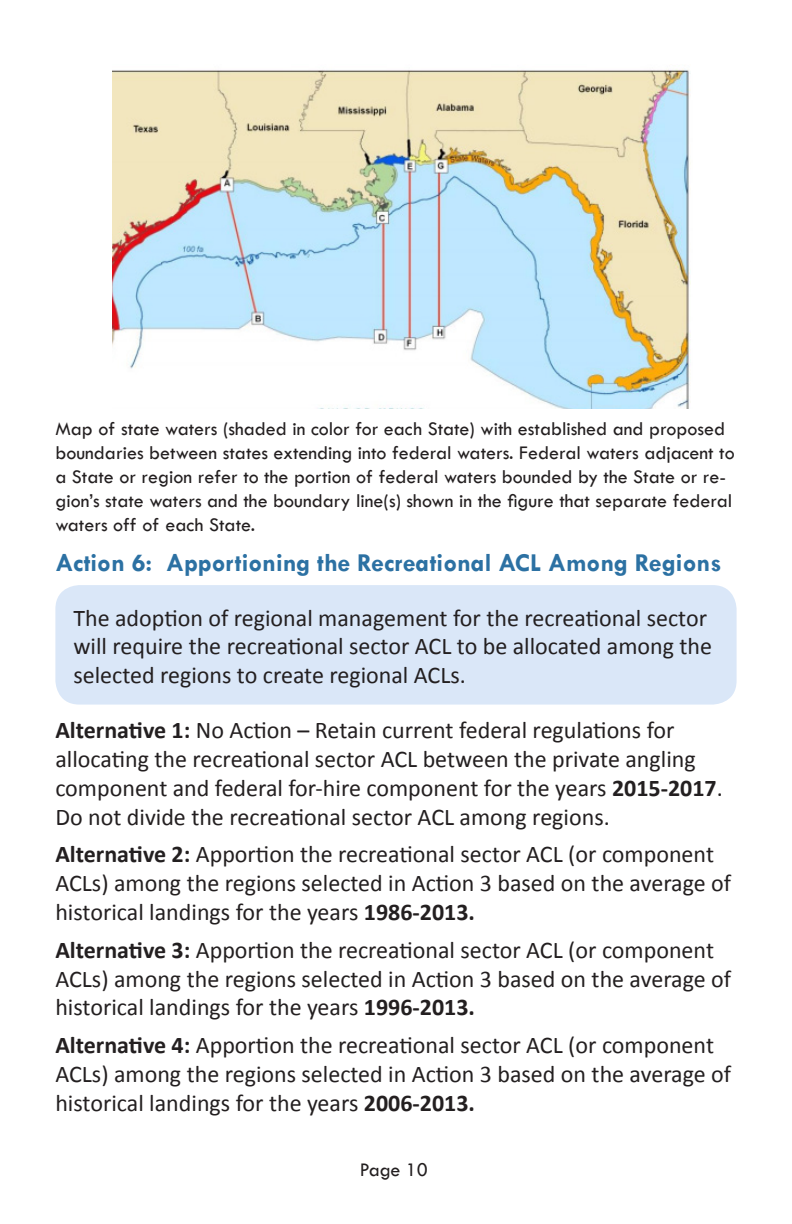
<style>
.page{position:relative;width:792px;height:1224px;background:#fff}
.page>*{position:absolute;margin:0;border:0;box-sizing:border-box;transform-origin:0 0}
.t1{font:700 26px "Tw Cen";color:#2c71a3}
.t2{font:24px/28.8px "Calibri";color:#231f20}
.t3{font:20px/24px "Tw Cen";color:#231f20}
.s1{font-weight:700}
</style>
<div class="page">
<div style="left:55px;top:585px;width:682px;height:120px;background:#dae7f8;border-radius:24px"></div>
<img style="left:112px;top:69px;width:579px;height:340px">
<p class="t3" style="left:55px;top:417px;width:681px">Map of state waters (shaded in color for each State) with established and proposed boundaries between states extending into federal waters. Federal waters adjacent to a State or region refer to the portion of federal waters bounded by the State or re&shy;gion’s state waters and the boundary line(s) shown in the figure that separate federal waters off of each State.</p>
<p class="t1" style="left:55px;top:547px;width:668px">Action 6: Apportioning the Recreational ACL Among Regions</p>
<p class="t2" style="left:73px;top:604px;width:640px">The adoption of regional management for the recreational sector will require the recreational sector ACL to be allocated among the selected regions to create regional ACLs.</p>
<p class="t2" style="left:55px;top:716px;width:669px"><span class="s1">Alternative 1:</span> No Action – Retain current federal regulations for allocating the recreational sector ACL between the private angling component and federal for-hire component for the years <span class="s1">2015-2017</span>.<br>Do not divide the recreational sector ACL among regions.</p>
<p class="t2" style="left:55px;top:840px;width:677px"><span class="s1">Alternative 2:</span> Apportion the recreational sector ACL (or component<br>ACLs) among the regions selected in Action 3 based on the average of historical landings for the years <span class="s1">1986-2013.</span></p>
<p class="t2" style="left:55px;top:936px;width:677px"><span class="s1">Alternative 3:</span> Apportion the recreational sector ACL (or component<br>ACLs) among the regions selected in Action 3 based on the average of historical landings for the years <span class="s1">1996-2013.</span></p>
<p class="t2" style="left:55px;top:1031px;width:677px"><span class="s1">Alternative 4:</span> Apportion the recreational sector ACL (or component<br>ACLs) among the regions selected in Action 3 based on the average of historical landings for the years <span class="s1">2006-2013.</span></p>
<p class="t3" style="left:360px;top:1158px;width:70px">Page 10</p>
</div>
